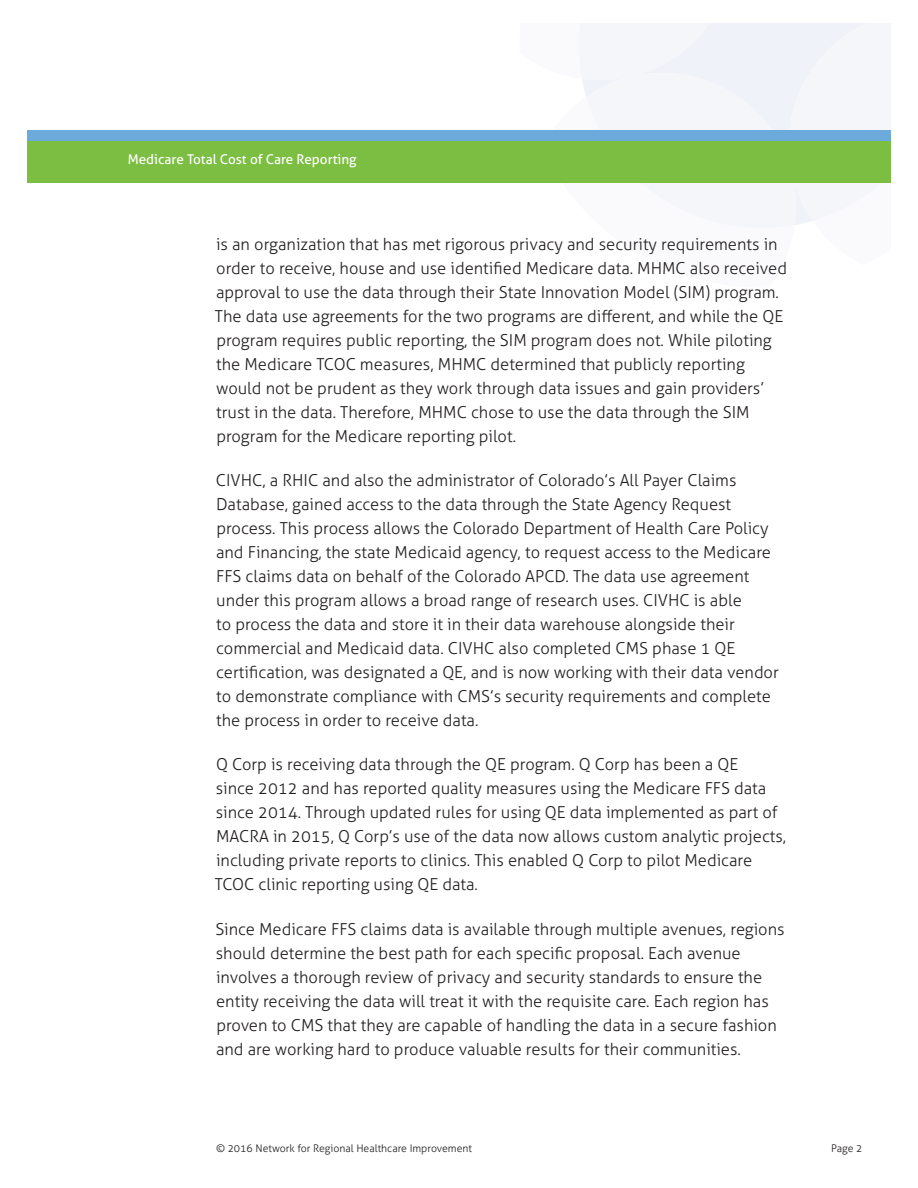
<style>
.page{position:relative;width:918px;height:1188px;background:#fff}
.page>*{position:absolute;margin:0;border:0;box-sizing:border-box;transform-origin:0 0}
.Body_copy{font:300 16.5px/24px "Aller";color:#231f20}
.t1{font:13.5px "Aller";color:#fff}
.t2{font:300 10.5px "Aller";color:#231f20}
</style>
<div class="page">
<div style="left:579px;top:23px;width:312px;height:205px;background:#f4f6fa"></div>
<div style="left:27px;top:133px;width:864px;height:50px;background:#7cbe42"></div>
<div style="left:27px;top:130px;width:864px;height:10px;background:#6daadc"></div>
<p class="t1" style="left:128px;top:151px;width:230px">Medicare Total Cost of Care Reporting</p>
<p class="Body_copy" style="left:215px;top:232px;width:574px">is an organization that has met rigorous privacy and security requirements in order to receive, house and use identified Medicare data. MHMC also received approval to use the data through their State Innovation Model (SIM) program.<br>The data use agreements for the two programs are different, and while the QE program requires public reporting, the SIM program does not. While piloting the Medicare TCOC measures, MHMC determined that publicly reporting would not be prudent as they work through data issues and gain providers’ trust in the data. Therefore, MHMC chose to use the data through the SIM program for the Medicare reporting pilot.</p>
<p class="Body_copy" style="left:216px;top:468px;width:564px">CIVHC, a RHIC and also the administrator of Colorado’s All Payer Claims Database, gained access to the data through the State Agency Request process. This process allows the Colorado Department of Health Care Policy and Financing, the state Medicaid agency, to request access to the Medicare FFS claims data on behalf of the Colorado APCD. The data use agreement under this program allows a broad range of research uses. CIVHC is able<br>to process the data and store it in their data warehouse alongside their commercial and Medicaid data. CIVHC also completed CMS phase 1 QE certification, was designated a QE, and is now working with their data vendor to demonstrate compliance with CMS’s security requirements and complete the process in order to receive data.</p>
<p class="Body_copy" style="left:215px;top:752px;width:573px">Q Corp is receiving data through the QE program. Q Corp has been a QE<br>since 2012 and has reported quality measures using the Medicare FFS data since 2014. Through updated rules for using QE data implemented as part of MACRA in 2015, Q Corp’s use of the data now allows custom analytic projects, including private reports to clinics. This enabled Q Corp to pilot Medicare TCOC clinic reporting using QE data.</p>
<p class="Body_copy" style="left:215px;top:917px;width:571px">Since Medicare FFS claims data is available through multiple avenues, regions should determine the best path for each specific proposal. Each avenue involves a thorough review of privacy and security standards to ensure the entity receiving the data will treat it with the requisite care. Each region has proven to CMS that they are capable of handling the data in a secure fashion and are working hard to produce valuable results for their communities.</p>
<p class="t2" style="left:216px;top:1142px;width:258px">© 2016 Network for Regional Healthcare Improvement</p>
<p class="t2" style="left:831px;top:1142px;width:33px">Page 2</p>
</div>
